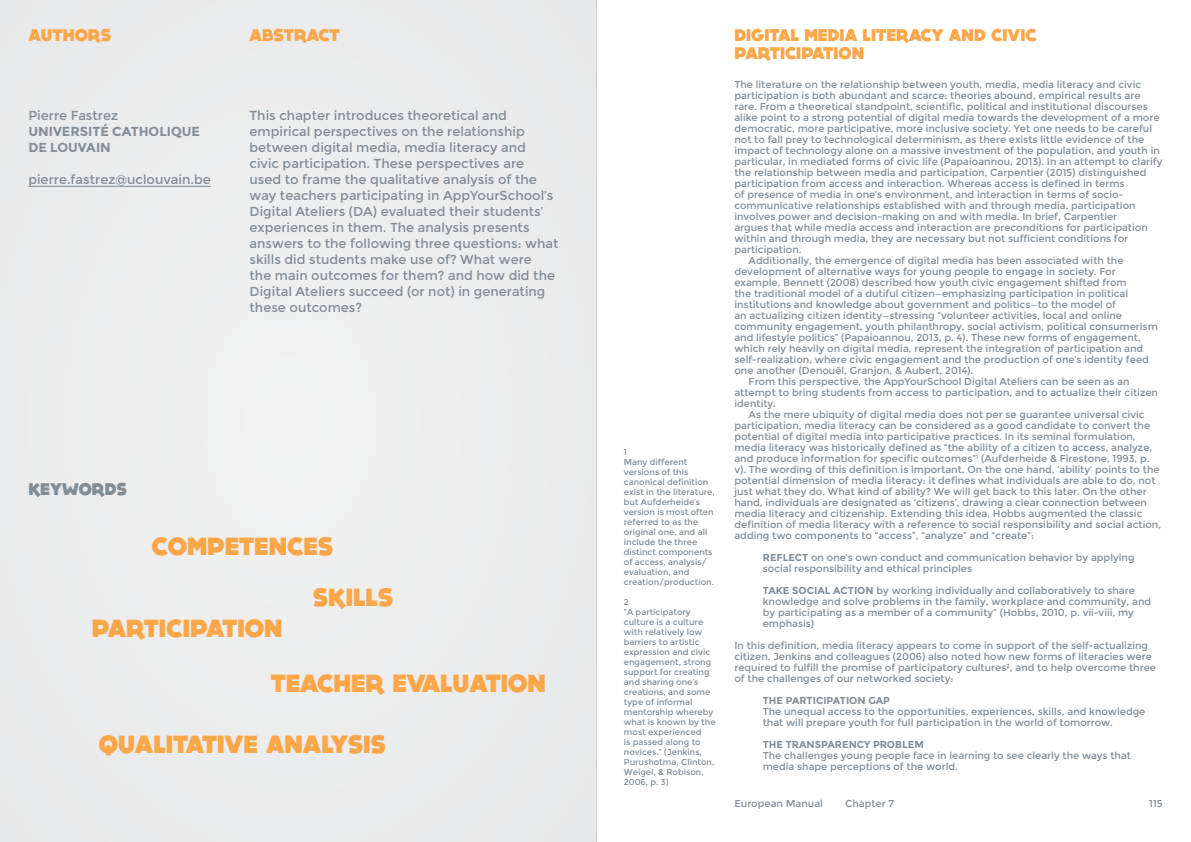
<style>
.page{position:relative;width:1191px;height:842px;background:#fff}
.page>*{position:absolute;margin:0;border:0;box-sizing:border-box;transform-origin:0 0}
.t1{font:800 25px "DOCK11";color:#faa74a}
.t2{font:800 17px "DOCK11";color:#faa74a}
.t3{font:800 17px "DOCK11";color:#818d97}
.t4{font:13px/16px "Montserrat";color:#818d97}
.t5{font:700 13px/16px "Montserrat";color:#818d97}
.t6{font:10px/11px "Montserrat";color:#818d97}
.t7{font:700 10px "Montserrat";color:#818d97}
.t8{font:8.5px/10px "Montserrat";color:#818d97}
.s1{font-weight:700}
</style>
<div class="page">
<hr style="left:595px;top:0;width:1px;height:842px;background:#414042">
<div style="left:0;top:0;width:595px;height:842px;background:#ebeced"></div>
<hr style="left:28px;top:186px;width:183px;height:1px;background:#818d97">
<h2 class="t2" style="left:28px;top:27px;width:13px">AUTHORS</h2>
<h2 class="t2" style="left:249px;top:27px;width:13px">ABSTRA</h2>
<h2 class="t2" style="left:318px;top:27px;width:22px">CT</h2>
<h3 class="t4" style="left:28px;top:108px;width:91px">Pierre Fastrez</h3>
<h3 class="t5" style="left:28px;top:124px;width:173px">UNIVERSITÉ CATHOLIQUE<br>DE LOUVAIN</h3>
<h3 class="t4" style="left:28px;top:172px;width:184px">pierre.fastrez@uclouvain.be</h3>
<p class="t4" style="left:249px;top:108px;width:310px">This chapter introduces theoretical and empirical perspectives on the relationship between digital media, media literacy and civic participation. These perspectives are used to frame the qualitative analysis of the way teachers participating in AppYourSchool’s Digital Ateliers (DA) evaluated their students’ experiences in them. The analysis presents answers to the following three questions: what skills did students make use of? What were<br>the main outcomes for them? and how did the Digital Ateliers succeed (or not) in generating these outcomes?</p>
<h2 class="t3" style="left:28px;top:481px;width:64px">KEYWORDS</h2>
<h1 class="t1" style="left:152px;top:534px;width:90px">COMPETEN</h1>
<h1 class="t1" style="left:287px;top:534px;width:32px">CES</h1>
<h1 class="t1" style="left:313px;top:585px;width:15px">SKILLS</h1>
<h1 class="t1" style="left:92px;top:616px;width:32px">PARTI</h1>
<h1 class="t1" style="left:166px;top:616px;width:56px">CIPATION</h1>
<h1 class="t1" style="left:271px;top:672px;width:81px">TEACHER</h1>
<h1 class="t1" style="left:392px;top:672px;width:17px">EVALUATION</h1>
<h1 class="t1" style="left:99px;top:733px;width:34px">QUALITATIVE</h1>
<h1 class="t1" style="left:266px;top:733px;width:16px">ANALYSIS</h1>
<p class="t8" style="left:624px;top:447px;width:92px">1<br>Many different versions of this canonical definition exist in the literature, but Aufderheide’s version is most often referred to as the original one, and all include the three distinct components of access, analysis/ evaluation, and creation/production.</p>
<p class="t8" style="left:624px;top:597px;width:93px">2<br>“A participatory culture is a culture with relatively low barriers to artistic expression and civic engagement, strong support for creating and sharing one’s creations, and some type of informal mentorship whereby what is known by the most experienced<br>is passed along to novices.” (Jenkins,<br>Purushotma, Clinton,<br>Weigel, &amp; Robison,<br>2006, p. 3)</p>
<h2 class="t2" style="left:734px;top:27px;width:22px">DIGITAL</h2>
<h2 class="t2" style="left:804px;top:27px;width:25px">MEDIA</h2>
<h2 class="t2" style="left:862px;top:27px;width:20px">LITERA</h2>
<h2 class="t2" style="left:920px;top:27px;width:42px">CY AND</h2>
<h2 class="t2" style="left:991px;top:27px;width:10px">CIVI</h2>
<h2 class="t2" style="left:1025px;top:27px;width:13px">C</h2>
<h2 class="t2" style="left:734px;top:45px;width:11px">PARTI</h2>
<h2 class="t2" style="left:785px;top:45px;width:39px">CIPATION</h2>
<p class="t6" style="left:734px;top:79px;width:408px">The literature on the relationship between youth, media, media literacy and civic</p>
<p class="t6" style="left:734px;top:90px;width:407px">participation is both abundant and scarce: theories abound, empirical results are</p>
<p class="t6" style="left:734px;top:101px;width:415px">rare. From a theoretical standpoint, scientific, political and institutional discourses</p>
<p class="t6" style="left:734px;top:112px;width:427px">alike point to a strong potential of digital media towards the development of a more</p>
<p class="t6" style="left:734px;top:123px;width:419px">democratic, more participative, more inclusive society. Yet one needs to be careful</p>
<p class="t6" style="left:734px;top:134px;width:411px">not to fall prey to technological determinism, as there exists little evidence of the</p>
<p class="t6" style="left:734px;top:145px;width:427px">impact of technology alone on a massive investment of the population, and youth in</p>
<p class="t6" style="left:734px;top:156px;width:429px">particular, in mediated forms of civic life (Papaioannou, 2013). In an attempt to clarify</p>
<p class="t6" style="left:734px;top:167px;width:413px">the relationship between media and participation, Carpentier (2015) distinguished</p>
<p class="t6" style="left:734px;top:178px;width:391px">participation from access and interaction. Whereas access is defined in terms</p>
<p class="t6" style="left:734px;top:189px;width:390px">of presence of media in one’s environment, and interaction in terms of socio-</p>
<p class="t6" style="left:734px;top:200px;width:403px">communicative relationships established with and through media, participation</p>
<p class="t6" style="left:734px;top:211px;width:384px">involves power and decision-making on and with media. In brief, Carpentier</p>
<p class="t6" style="left:734px;top:222px;width:415px">argues that while media access and interaction are preconditions for participation</p>
<p class="t6" style="left:734px;top:233px;width:395px">within and through media, they are necessary but not sufficient conditions for</p>
<p class="t6" style="left:734px;top:244px;width:69px">participation.</p>
<p class="t6" style="left:748px;top:255px;width:376px">Additionally, the emergence of digital media has been associated with the</p>
<p class="t6" style="left:734px;top:266px;width:383px">development of alternative ways for young people to engage in society. For</p>
<p class="t6" style="left:734px;top:277px;width:394px">example, Bennett (2008) described how youth civic engagement shifted from</p>
<p class="t6" style="left:734px;top:288px;width:395px">the traditional model of a dutiful citizen—emphasizing participation in political</p>
<p class="t6" style="left:734px;top:299px;width:383px">institutions and knowledge about government and politics—to the model of</p>
<p class="t6" style="left:734px;top:310px;width:389px">an actualizing citizen identity—stressing “volunteer activities, local and online</p>
<p class="t6" style="left:734px;top:321px;width:425px">community engagement, youth philanthropy, social activism, political consumerism</p>
<p class="t6" style="left:734px;top:332px;width:408px">and lifestyle politics” (Papaioannou, 2013, p. 4). These new forms of engagement,</p>
<p class="t6" style="left:734px;top:343px;width:410px">which rely heavily on digital media, represent the integration of participation and</p>
<p class="t6" style="left:734px;top:354px;width:416px">self-realization, where civic engagement and the production of one’s identity feed</p>
<p class="t6" style="left:734px;top:365px;width:240px">one another (Denouël, Granjon, &amp; Aubert, 2014).</p>
<p class="t6" style="left:748px;top:376px;width:382px">From this perspective, the AppYourSchool Digital Ateliers can be seen as an</p>
<p class="t6" style="left:734px;top:387px;width:425px">attempt to bring students from access to participation, and to actualize their citizen</p>
<p class="t6" style="left:734px;top:398px;width:43px">identity.</p>
<p class="t6" style="left:748px;top:409px;width:397px">As the mere ubiquity of digital media does not per se guarantee universal civic</p>
<p class="t6" style="left:734px;top:420px;width:417px">participation, media literacy can be considered as a good candidate to convert the</p>
<p class="t6" style="left:734px;top:431px;width:403px">potential of digital media into participative practices. In its seminal formulation,</p>
<p class="t6" style="left:734px;top:442px;width:419px">media literacy was historically defined as “the ability of a citizen to access, analyze,</p>
<p class="t6" style="left:734px;top:453px;width:417px">and produce information for specific outcomes”<sup>1</sup> (Aufderheide &amp; Firestone, 1993, p.</p>
<p class="t6" style="left:734px;top:464px;width:427px">v). The wording of this definition is important. On the one hand, ‘ability’ points to the</p>
<p class="t6" style="left:734px;top:475px;width:422px">potential dimension of media literacy: it defines what individuals are able to do, not</p>
<p class="t6" style="left:734px;top:486px;width:414px">just what they do. What kind of ability? We will get back to this later. On the other</p>
<p class="t6" style="left:734px;top:497px;width:414px">hand, individuals are designated as ‘citizens’, drawing a clear connection between</p>
<p class="t6" style="left:734px;top:508px;width:409px">media literacy and citizenship. Extending this idea, Hobbs augmented the classic</p>
<p class="t6" style="left:734px;top:519px;width:428px">definition of media literacy with a reference to social responsibility and social action,</p>
<p class="t6" style="left:734px;top:530px;width:301px">adding two components to “access”, “analyze” and “create”:</p>
<p class="t6" style="left:763px;top:552px;width:373px"><span class="s1">REFLECT</span> on one’s own conduct and communication behavior by applying social responsibility and ethical principles</p>
<p class="t6" style="left:763px;top:585px;width:390px"><span class="s1">TAKE SOCIAL ACTION</span> by working individually and collaboratively to share knowledge and solve problems in the family, workplace and community, and by participating as a member of a community” (Hobbs, 2010, p. vii‑viii, my emphasis)</p>
<p class="t6" style="left:734px;top:640px;width:423px">In this definition, media literacy appears to come in support of the self-actualizing citizen. Jenkins and colleagues (2006) also noted how new forms of literacies were required to fulfill the promise of participatory cultures<sup>2</sup>, and to help overcome three of the challenges of our networked society:</p>
<p class="t7" style="left:763px;top:695px;width:127px">THE PARTICIPATION GAP</p>
<p class="t6" style="left:763px;top:706px;width:384px">The unequal access to the opportunities, experiences, skills, and knowledge that will prepare youth for full participation in the world of tomorrow.</p>
<p class="t7" style="left:763px;top:739px;width:163px">THE TRANSPARENCY PROBLEM</p>
<p class="t6" style="left:763px;top:750px;width:370px">The challenges young people face in learning to see clearly the ways that media shape perceptions of the world.</p>
<p class="t6" style="left:734px;top:798px;width:90px">European Manual</p>
<p class="t6" style="left:845px;top:798px;width:51px">Chapter 7</p>
<p class="t6" style="left:1149px;top:798px;width:15px">115</p>
</div>
